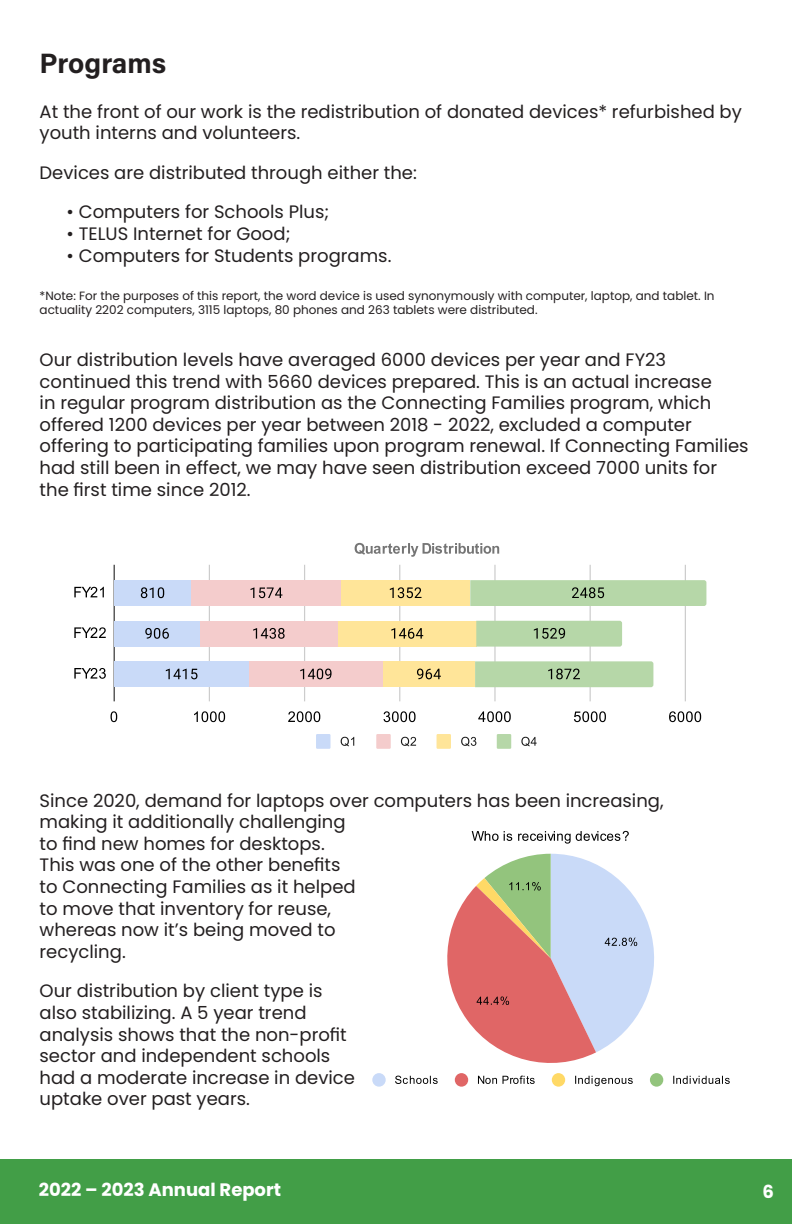
<style>
.page{position:relative;width:792px;height:1224px;background:#fff}
.page>*{position:absolute;margin:0;border:0;box-sizing:border-box;transform-origin:0 0}
.t1{font:700 28px "Acumin Pro";letter-spacing:-.01em;color:#231f20}
.t2{font:18px/21.6px "Poppins";color:#231f20}
.t3{font:700 18px "Poppins";color:#fff}
.t4{font:12px/14px "Poppins";color:#231f20}
</style>
<div class="page">
<div style="left:0;top:1159px;width:792px;height:65px;background:#429e47"></div>
<hr style="left:114px;top:565px;width:1px;height:136px;background:#333">
<hr style="left:209px;top:565px;width:1px;height:136px;background:#ccc">
<hr style="left:304px;top:565px;width:1px;height:136px;background:#ccc">
<hr style="left:399px;top:565px;width:1px;height:136px;background:#ccc">
<hr style="left:494px;top:565px;width:2px;height:136px;background:#ccc">
<hr style="left:590px;top:565px;width:1px;height:136px;background:#ccc">
<hr style="left:685px;top:565px;width:1px;height:136px;background:#ccc">
<div style="left:114px;top:580px;width:77px;height:26px;background:#c9daf8"></div>
<div style="left:114px;top:621px;width:86px;height:26px;background:#c9daf8"></div>
<div style="left:114px;top:661px;width:135px;height:26px;background:#c9daf8"></div>
<div style="left:191px;top:580px;width:150px;height:26px;background:#f4cccc"></div>
<div style="left:200px;top:621px;width:138px;height:26px;background:#f4cccc"></div>
<div style="left:249px;top:661px;width:135px;height:26px;background:#f4cccc"></div>
<div style="left:341px;top:580px;width:129px;height:26px;background:#ffe599"></div>
<div style="left:338px;top:621px;width:138px;height:26px;background:#ffe599"></div>
<div style="left:384px;top:661px;width:91px;height:26px;background:#ffe599"></div>
<svg style="left:140px;top:587px;width:25px;height:12px"></svg>
<svg style="left:145px;top:628px;width:24px;height:11px"></svg>
<svg style="left:165px;top:668px;width:33px;height:12px"></svg>
<svg style="left:250px;top:587px;width:33px;height:12px"></svg>
<svg style="left:253px;top:628px;width:32px;height:11px"></svg>
<svg style="left:300px;top:668px;width:32px;height:12px"></svg>
<svg style="left:389px;top:587px;width:33px;height:12px"></svg>
<svg style="left:391px;top:617px;width:33px;height:22px"></svg>
<svg style="left:417px;top:668px;width:24px;height:12px"></svg>
<svg style="left:470px;top:576px;width:236px;height:30px;background:#bdd8b1"></svg>
<svg style="left:476px;top:621px;width:146px;height:26px;background:#b2d1a4"></svg>
<svg style="left:475px;top:661px;width:178px;height:26px;background:#b3d2a5"></svg>
<svg style="left:74px;top:587px;width:30px;height:10px"></svg>
<svg style="left:74px;top:627px;width:32px;height:11px"></svg>
<svg style="left:74px;top:668px;width:32px;height:11px"></svg>
<svg style="left:111px;top:711px;width:6px;height:11px"></svg>
<svg style="left:194px;top:711px;width:31px;height:11px"></svg>
<svg style="left:288px;top:711px;width:32px;height:11px"></svg>
<svg style="left:384px;top:711px;width:32px;height:11px"></svg>
<svg style="left:478px;top:711px;width:33px;height:11px"></svg>
<svg style="left:574px;top:711px;width:32px;height:11px"></svg>
<svg style="left:669px;top:711px;width:32px;height:11px"></svg>
<div style="left:316px;top:734px;width:14px;height:15px;background:#c9daf8"></div>
<svg style="left:341px;top:737px;width:13px;height:9px"></svg>
<div style="left:376px;top:734px;width:15px;height:15px;background:#f4cccc"></div>
<svg style="left:401px;top:737px;width:15px;height:9px"></svg>
<div style="left:437px;top:734px;width:14px;height:15px;background:#ffe599"></div>
<svg style="left:461px;top:737px;width:15px;height:9px"></svg>
<div style="left:497px;top:734px;width:14px;height:15px;background:#b6d7a8"></div>
<svg style="left:521px;top:737px;width:16px;height:9px"></svg>
<svg style="left:355px;top:543px;width:144px;height:14px"></svg>
<div style="left:372px;top:1073px;width:14px;height:14px;background:#c9daf8;border-radius:50%"></div>
<svg style="left:395px;top:854px;width:267px;height:232px"></svg>
<div style="left:650px;top:1073px;width:13px;height:14px;background:#93c47d;border-radius:50%"></div>
<svg style="left:673px;top:1076px;width:57px;height:8px"></svg>
<svg style="left:472px;top:831px;width:157px;height:13px"></svg>
<p class="t1" style="left:40px;top:44px;width:128px">Programs</p>
<p class="t2" style="left:40px;top:101px;width:704px">At the front of our work is the redistribution of donated devices* refurbished by youth interns and volunteers.</p>
<p class="t2" style="left:40px;top:162px;width:379px">Devices are distributed through either the:</p>
<p class="t2" style="left:67px;top:201px;width:264px">• Computers for Schools Plus;</p>
<p class="t2" style="left:67px;top:223px;width:225px">• TELUS Internet for Good;</p>
<p class="t2" style="left:67px;top:245px;width:326px">• Computers for Students programs.</p>
<p class="t4" style="left:40px;top:289px;width:677px">*Note: For the purposes of this report, the word device is used synonymously with computer, laptop, and tablet. In actuality 2202 computers, 3115 laptops, 80 phones and 263 tablets were distributed.</p>
<p class="t2" style="left:40px;top:349px;width:711px">Our distribution levels have averaged 6000 devices per year and FY23 continued this trend with 5660 devices prepared. This is an actual increase<br>in regular program distribution as the Connecting Families program, which offered 1200 devices per year between 2018 - 2022, excluded a computer offering to participating families upon program renewal. If Connecting Families had still been in effect, we may have seen distribution exceed 7000 units for the first time since 2012.</p>
<p class="t2" style="left:40px;top:790px;width:626px">Since 2020, demand for laptops over computers has been increasing, making it additionally challenging<br>to find new homes for desktops.<br>This was one of the other benefits<br>to Connecting Families as it helped<br>to move that inventory for reuse,<br>whereas now it’s being moved to<br>recycling.</p>
<p class="t2" style="left:40px;top:980px;width:317px">Our distribution by client type is also stabilizing. A 5 year trend analysis shows that the non-profit sector and independent schools had a moderate increase in device uptake over past years.</p>
<p class="t3" style="left:39px;top:1179px;width:244px">2022 – 2023 Annual Report</p>
<p class="t3" style="left:763px;top:1181px;width:13px">6</p>
</div>
